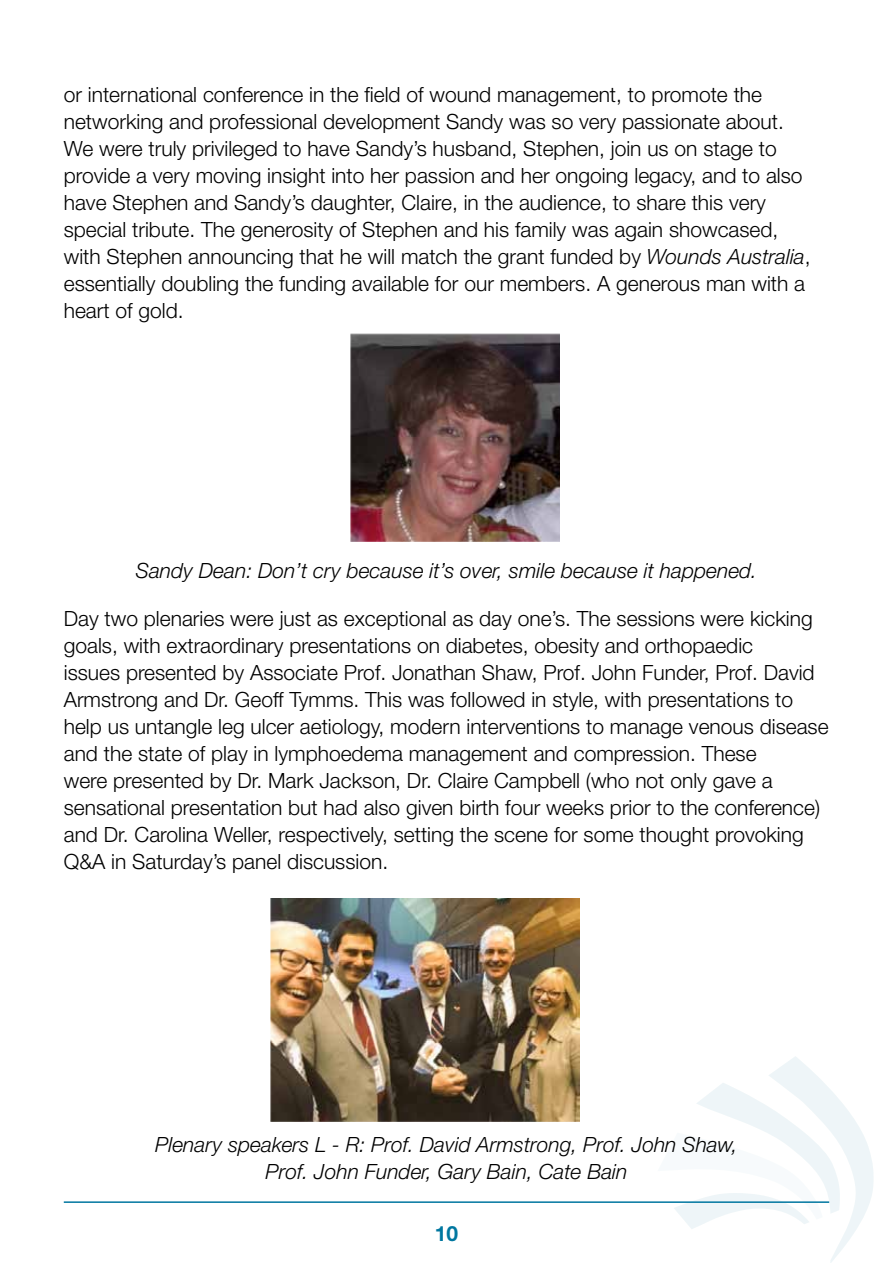
<style>
.page{position:relative;width:893px;height:1263px;background:#fff}
.page>*{position:absolute;margin:0;border:0;box-sizing:border-box;transform-origin:0 0}
.t1{font:300 21px/27px "Helvetica Neue";color:#000}
.t2{font:italic 300 21px/27px "Helvetica Neue";color:#000;text-align:center}
.t3{font:700 21px "Helvetica Neue";color:#0077a0}
.s1{font-style:italic}
</style>
<div class="page">
<svg style="left:674px;top:1056px;width:199px;height:207px"></svg>
<hr style="left:64px;top:1201px;width:765px;height:2px;background:#0077a0">
<img style="left:351px;top:333px;width:208px;height:208px">
<img style="left:270px;top:899px;width:310px;height:223px">
<p class="t1" style="left:64px;top:80px;width:748px">or international conference in the field of wound management, to promote the networking and professional development Sandy was so very passionate about.<br>We were truly privileged to have Sandy’s husband, Stephen, join us on stage to provide a very moving insight into her passion and her ongoing legacy, and to also have Stephen and Sandy’s daughter, Claire, in the audience, to share this very special tribute. The generosity of Stephen and his family was again showcased, with Stephen announcing that he will match the grant funded by <span class="s1">Wounds Australia</span>, essentially doubling the funding available for our members. A generous man with a heart of gold.</p>
<p class="t2" style="left:136px;top:556px;width:623px">Sandy Dean: Don’t cry because it’s over, smile because it happened.</p>
<p class="t1" style="left:64px;top:604px;width:766px">Day two plenaries were just as exceptional as day one’s. The sessions were kicking goals, with extraordinary presentations on diabetes, obesity and orthopaedic<br>issues presented by Associate Prof. Jonathan Shaw, Prof. John Funder, Prof. David Armstrong and Dr. Geoff Tymms. This was followed in style, with presentations to help us untangle leg ulcer aetiology, modern interventions to manage venous disease and the state of play in lymphoedema management and compression. These<br>were presented by Dr. Mark Jackson, Dr. Claire Campbell (who not only gave a sensational presentation but had also given birth four weeks prior to the conference) and Dr. Carolina Weller, respectively, setting the scene for some thought provoking Q&amp;A in Saturday’s panel discussion.</p>
<p class="t2" style="left:155px;top:1131px;width:584px">Plenary speakers L - R: Prof. David Armstrong, Prof. John Shaw,<br>Prof. John Funder, Gary Bain, Cate Bain</p>
<p class="t3" style="left:435px;top:1221px;width:25px">10</p>
</div>
